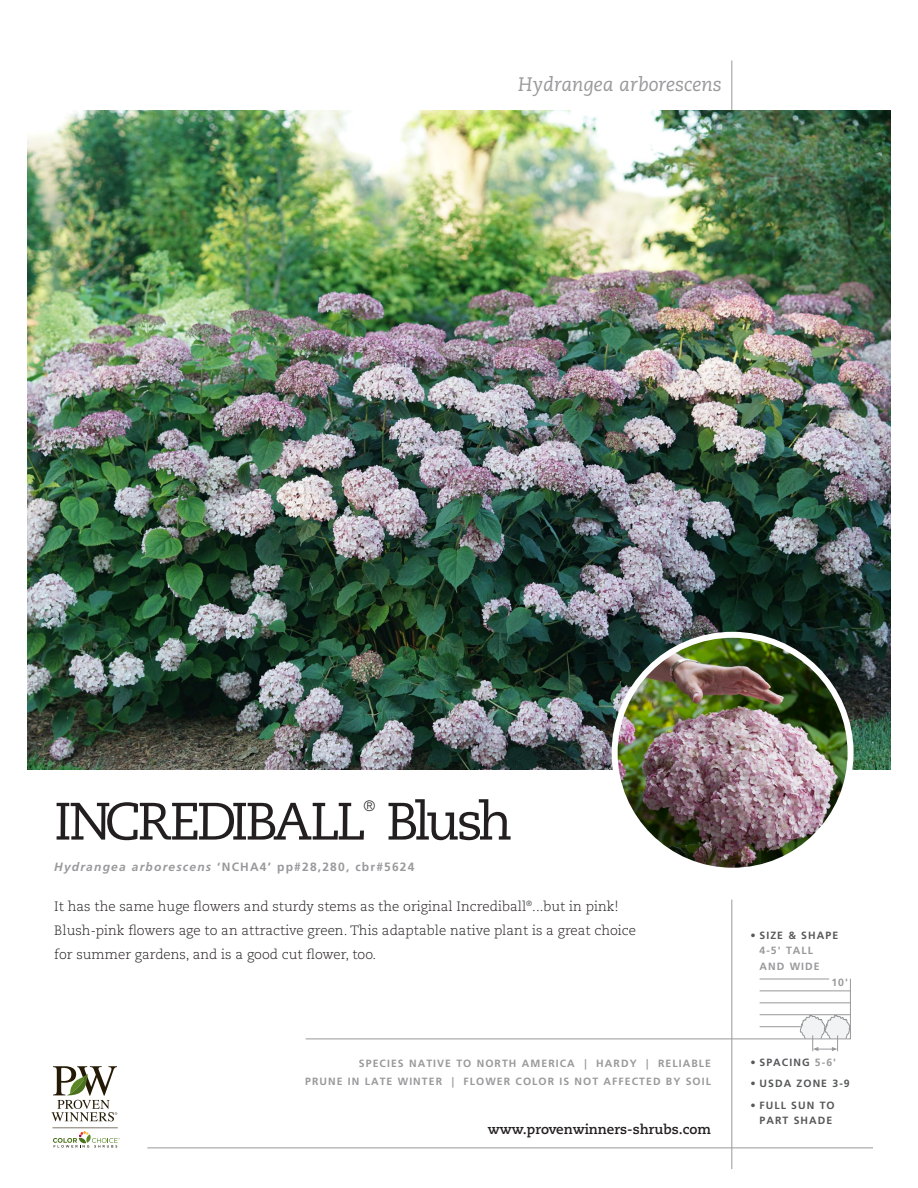
<style>
.page{position:relative;width:918px;height:1188px;background:#fff}
.page>*{position:absolute;margin:0;border:0;box-sizing:border-box;transform-origin:0 0}
.t1{font:52.5px "Caecilia";letter-spacing:-.06em;color:#231f20}
.t2{font:italic 19.5px "Caecilia";color:#99989b}
.t3{font:300 15px "Caecilia";color:#231f20}
.t4{font:300 13.5px/24px "Caecilia";color:#231f20}
.t5{font:700 13.5px "Caecilia";color:#231f20}
.t6{font:700 12px "Frutiger";letter-spacing:.1em;color:#99989b}
.t7{font:700 10.5px/15px "Frutiger";letter-spacing:.1em;color:#99989b}
.t8{font:700 10.5px/15px "Frutiger";letter-spacing:.1em;color:#57585a;text-align:right}
.s1{font-style:italic}
.s2{color:#99989b}
</style>
<div class="page">
<hr style="left:731px;top:60px;width:1px;height:67px;background:#99989b">
<img style="left:27px;top:110px;width:864px;height:660px">
<hr style="left:731px;top:900px;width:1px;height:269px;background:#99989b">
<svg style="left:305px;top:978px;width:546px;height:73px"></svg>
<img style="left:615px;top:635px;width:236px;height:236px;border-radius:118px">
<div style="left:612px;top:632px;width:242px;height:242px;border:6px solid #fff;border-radius:50%"></div>
<hr style="left:147px;top:1148px;width:726px;height:1px;background:#99989b">
<svg style="left:51px;top:1066px;width:66px;height:55px"></svg>
<svg style="left:52px;top:1128px;width:68px;height:20px"></svg>
<h2 class="t2" style="left:518px;top:74px;width:205px">Hydrangea arborescens</h2>
<h1 class="t1" style="left:54px;top:791px;width:460px">INCREDIBALL Blush</h1>
<p class="t3" style="left:364px;top:797px;width:13px">®</p>
<p class="t6" style="left:54px;top:860px;width:362px"><span class="s1">Hydrangea arborescens</span> ‘NCHA4’ pp#28,280, cbr#5624</p>
<p class="t4" style="left:54px;top:894px;width:584px">It has the same huge flowers and sturdy stems as the original Incrediball<sup>®</sup>...but in pink!<br>Blush-pink flowers age to an attractive green. This adaptable native plant is a great choice for summer gardens, and is a good cut flower, too.</p>
<p class="t7" style="left:305px;top:1054px;width:407px;line-height:18px;text-align:right">SPECIES NATIVE TO NORTH AMERICA | HARDY | RELIABLE<br>PRUNE IN LATE WINTER | FLOWER COLOR IS NOT AFFECTED BY SOIL</p>
<p class="t5" style="left:488px;top:1121px;width:225px">www.provenwinners-shrubs.com</p>
<p class="t8" style="left:751px;top:928px;width:89px">• SIZE &amp; SHAPE</p>
<p class="t7" style="left:760px;top:943px;width:62px">4-5' TALL<br>AND WIDE</p>
<p class="t7" style="left:831px;top:975px;width:18px">10'</p>
<p class="t8" style="left:751px;top:1055px;width:87px">• SPACING <span class="s2">5-6'</span></p>
<p class="t8" style="left:751px;top:1076px;width:101px">• USDA ZONE 3-9</p>
<p class="t8" style="left:751px;top:1098px;width:86px">• FULL SUN TO<br>PART SHADE</p>
</div>
